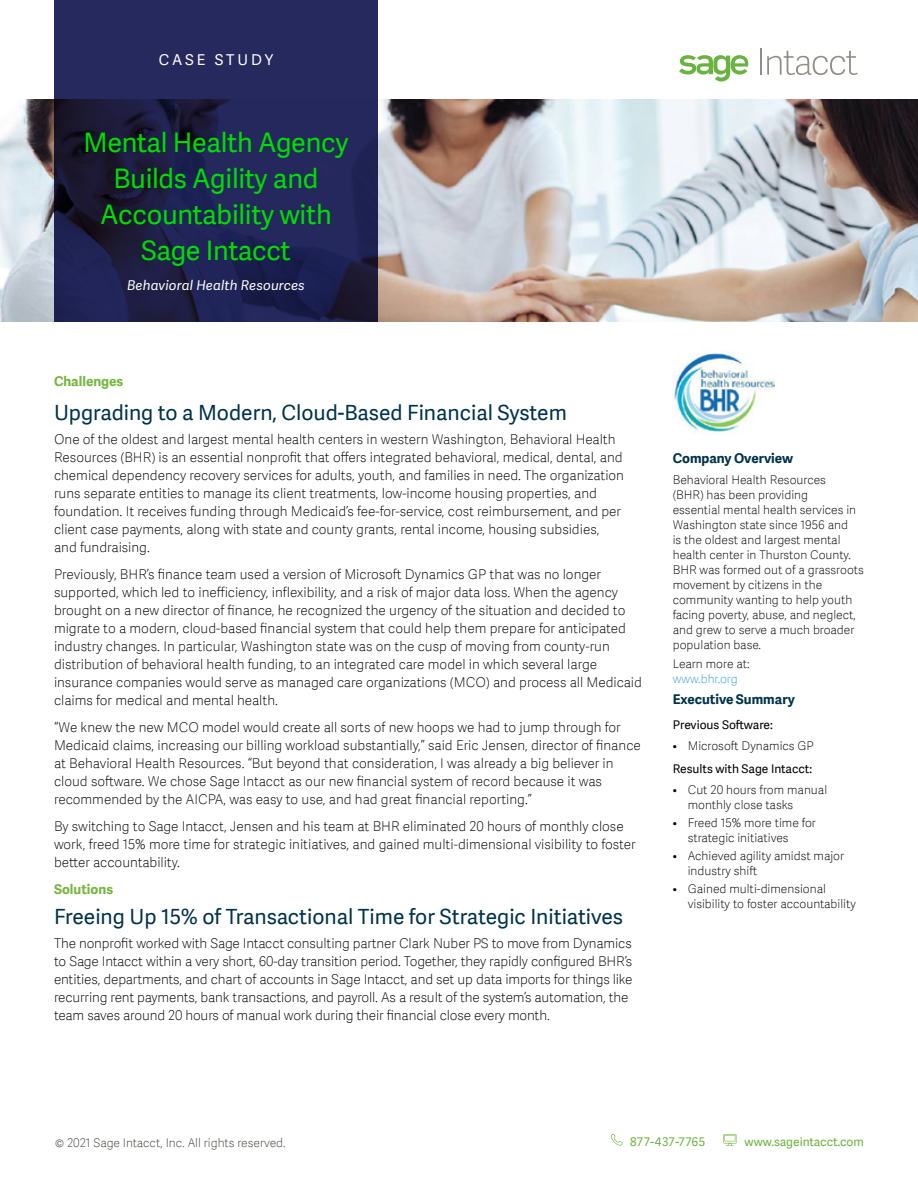
<style>
.page{position:relative;width:918px;height:1188px;background:#fff}
.page>*{position:absolute;margin:0;border:0;box-sizing:border-box;transform-origin:0 0}
.t1{font:27px/36px "Adelle Sans SAGE";letter-spacing:-.01em;color:#00dc00;text-align:center}
.t2{font:21px "Adelle Sans SAGE";color:#003349}
.t3{font:15px "Adelle Sans SAGE";letter-spacing:.2em;color:#fff}
.t4{font:13.5px/18px "Adelle Sans SAGE Th";color:#000}
.t5{font:700 13.5px "Adelle Sans SAGE";color:#003349}
.t6{font:italic 13.5px "Adelle Sans SAGE";letter-spacing:.01em;color:#fff}
.t7{font:700 13.5px "Adelle Sans SAGE";color:#75b73f}
.t8{font:12px/15px "Adelle Sans SAGE Th";color:#000}
.t9{font:12px "Adelle Sans SAGE";color:#000}
.t10{font:12px "Adelle Sans SAGE Th";color:#3f3f38}
.t11{font:12px "Adelle Sans SAGE";color:#6bb340}
.t12{font:12px "Adelle Sans SAGE";letter-spacing:.05em;color:#6bb340}
.t13{font:12px "Adelle Sans SAGE Th";color:#3a9ddf}
</style>
<div class="page">
<svg style="left:679px;top:55px;width:70px;height:27px"></svg>
<hr style="left:760px;top:48px;width:2px;height:27px;background:#928c85">
<svg style="left:767px;top:51px;width:91px;height:24px"></svg>
<svg style="left:723px;top:1134px;width:13px;height:12px"></svg>
<svg style="left:611px;top:1134px;width:12px;height:12px"></svg>
<img style="left:0;top:99px;width:918px;height:223px">
<svg style="left:54px;top:0;width:324px;height:322px;background:#212350"></svg>
<img style="left:673px;top:353px;width:102px;height:81px">
<p class="t3" style="left:159px;top:49px;width:116px">CASE STUDY</p>
<h1 class="t1" style="left:83px;top:123px;width:267px">Mental Health Agency<br>Builds Agility and<br>Accountability with<br>Sage Intacct</h1>
<p class="t6" style="left:127px;top:275px;width:179px">Behavioral Health Resources</p>
<p class="t7" style="left:54px;top:371px;width:71px">Challenges</p>
<h2 class="t2" style="left:54px;top:398px;width:514px">Upgrading to a Modern, Cloud-Based Financial System</h2>
<p class="t4" style="left:54px;top:430px;width:572px">One of the oldest and largest mental health centers in western Washington, Behavioral Health Resources (BHR) is an essential nonprofit that offers integrated behavioral, medical, dental, and chemical dependency recovery services for adults, youth, and families in need. The organization runs separate entities to manage its client treatments, low-income housing properties, and foundation. It receives funding through Medicaid’s fee-for-service, cost reimbursement, and per client case payments, along with state and county grants, rental income, housing subsidies, and fundraising.</p>
<p class="t4" style="left:54px;top:565px;width:589px">Previously, BHR’s finance team used a version of Microsoft Dynamics GP that was no longer supported, which led to inefficiency, inflexibility, and a risk of major data loss. When the agency brought on a new director of finance, he recognized the urgency of the situation and decided to migrate to a modern, cloud-based financial system that could help them prepare for anticipated industry changes. In particular, Washington state was on the cusp of moving from county-run distribution of behavioral health funding, to an integrated care model in which several large insurance companies would serve as managed care organizations (MCO) and process all Medicaid claims for medical and mental health.</p>
<p class="t4" style="left:54px;top:718px;width:588px">“We knew the new MCO model would create all sorts of new hoops we had to jump through for Medicaid claims, increasing our billing workload substantially,” said Eric Jensen, director of finance at Behavioral Health Resources. “But beyond that consideration, I was already a big believer in cloud software. We chose Sage Intacct as our new financial system of record because it was recommended by the AICPA, was easy to use, and had great financial reporting.”</p>
<p class="t4" style="left:54px;top:817px;width:583px">By switching to Sage Intacct, Jensen and his team at BHR eliminated 20 hours of monthly close work, freed 15% more time for strategic initiatives, and gained multi-dimensional visibility to foster better accountability.</p>
<p class="t7" style="left:54px;top:879px;width:61px">Solutions</p>
<h2 class="t2" style="left:54px;top:902px;width:571px">Freeing Up 15% of Transactional Time for Strategic Initiatives</h2>
<p class="t4" style="left:54px;top:934px;width:580px">The nonprofit worked with Sage Intacct consulting partner Clark Nuber PS to move from Dynamics to Sage Intacct within a very short, 60-day transition period. Together, they rapidly configured BHR’s entities, departments, and chart of accounts in Sage Intacct, and set up data imports for things like recurring rent payments, bank transactions, and payroll. As a result of the system’s automation, the team saves around 20 hours of manual work during their financial close every month.</p>
<p class="t5" style="left:673px;top:448px;width:122px">Company Overview</p>
<p class="t8" style="left:673px;top:472px;width:193px">Behavioral Health Resources<br>(BHR) has been providing<br>essential mental health services in<br>Washington state since 1956 and<br>is the oldest and largest mental health center in Thurston County.<br>BHR was formed out of a grassroots movement by citizens in the community wanting to help youth facing poverty, abuse, and neglect, and grew to serve a much broader population base.</p>
<p class="t8" style="left:673px;top:656px;width:78px">Learn more at:</p>
<p class="t13" style="left:673px;top:670px;width:66px">www.bhr.org</p>
<p class="t5" style="left:673px;top:689px;width:124px">Executive Summary</p>
<p class="t9" style="left:673px;top:716px;width:102px">Previous Software:</p>
<p class="t8" style="left:673px;top:738px;width:143px">• Microsoft Dynamics GP</p>
<p class="t9" style="left:673px;top:760px;width:141px">Results with Sage Intacct:</p>
<p class="t8" style="left:688px;top:782px;width:141px;text-indent:-15px">• Cut 20 hours from manual monthly close tasks</p>
<p class="t8" style="left:688px;top:815px;width:130px;text-indent:-15px">• Freed 15% more time for strategic initiatives</p>
<p class="t8" style="left:688px;top:848px;width:158px;text-indent:-15px">• Achieved agility amidst major industry shift</p>
<p class="t8" style="left:688px;top:881px;width:170px;text-indent:-15px">• Gained multi-dimensional visibility to foster accountability</p>
<p class="t10" style="left:55px;top:1134px;width:232px">© 2021 Sage Intacct, Inc. All rights reserved.</p>
<p class="t12" style="left:630px;top:1133px;width:77px">877-437-7765</p>
<p class="t11" style="left:745px;top:1133px;width:121px">www.sageintacct.com</p>
</div>
